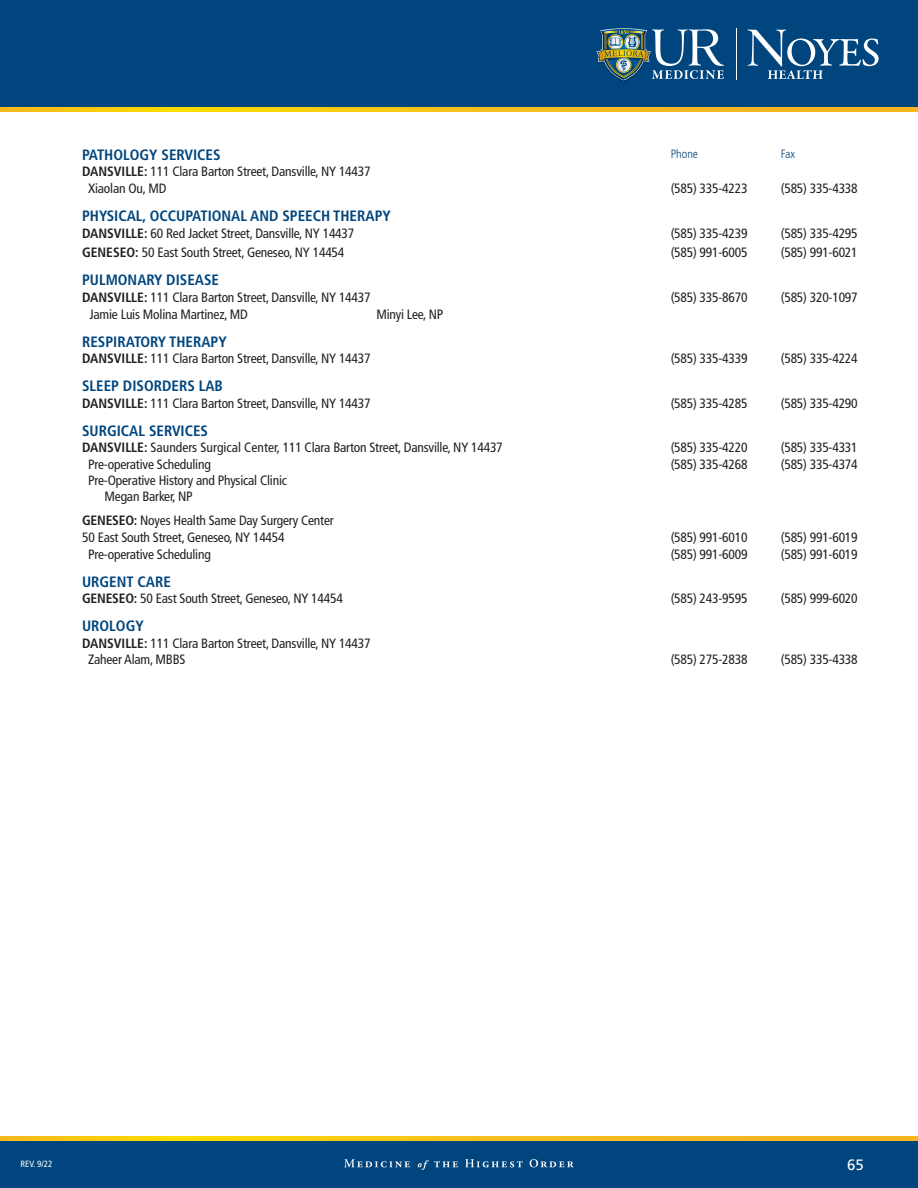
<style>
.page{position:relative;width:918px;height:1188px;background:#fff}
.page>*{position:absolute;margin:0;border:0;box-sizing:border-box;transform-origin:0 0}
.CAP_HEAD_NO_UNDERLINE{font:700 condensed 15px "Frutiger LT Pro";color:#00467e}
.t1{font:15px "Frutiger LT Std";color:#fff}
.BODY_COPY_9_10_75_NO_RULE{font:condensed 13.5px "Frutiger LT Pro";letter-spacing:-.015em;color:#231f20}
.COL_HEAD{font:300 condensed 12px "Frutiger LT Pro";color:#00457d}
.t2{font:condensed 9px "Frutiger LT Pro";color:#fff}
.s1{font-weight:700}
</style>
<div class="page">
<div style="left:0;top:0;width:918px;height:108px;background:#00457d"></div>
<div style="left:0;top:1140px;width:918px;height:48px;background:#00457d"></div>
<svg style="left:0;top:1136px;width:918px;height:4px;background:#fac216"></svg>
<svg style="left:0;top:107px;width:918px;height:5px;background:#fac216"></svg>
<svg style="left:344px;top:1159px;width:66px;height:8px"></svg>
<svg style="left:418px;top:1160px;width:40px;height:10px"></svg>
<svg style="left:465px;top:1159px;width:58px;height:8px"></svg>
<svg style="left:530px;top:1159px;width:44px;height:8px"></svg>
<hr style="left:736px;top:29px;width:1px;height:51px;background:#fff">
<img style="left:596px;top:51px;width:32px;height:31px">
<img style="left:597px;top:28px;width:127px;height:52px">
<svg style="left:748px;top:30px;width:131px;height:49px"></svg>
<p class="CAP_HEAD_NO_UNDERLINE" style="left:82px;top:146px;width:140px">PATHOLOGY SERVICES</p>
<p class="COL_HEAD" style="left:671px;top:146px;width:29px">Phone</p>
<p class="COL_HEAD" style="left:781px;top:146px;width:16px">Fax</p>
<p class="BODY_COPY_9_10_75_NO_RULE" style="left:82px;top:164px;width:290px"><span class="s1">DANSVILLE:</span> 111 Clara Barton Street, Dansville, NY 14437</p>
<p class="BODY_COPY_9_10_75_NO_RULE" style="left:88px;top:180px;width:80px">Xiaolan Ou, MD</p>
<p class="BODY_COPY_9_10_75_NO_RULE" style="left:671px;top:180px;width:78px">(585) 335-4223</p>
<p class="BODY_COPY_9_10_75_NO_RULE" style="left:781px;top:180px;width:78px">(585) 335-4338</p>
<p class="CAP_HEAD_NO_UNDERLINE" style="left:82px;top:207px;width:310px">PHYSICAL, OCCUPATIONAL AND SPEECH THERAPY</p>
<p class="BODY_COPY_9_10_75_NO_RULE" style="left:82px;top:225px;width:274px"><span class="s1">DANSVILLE:</span> 60 Red Jacket Street, Dansville, NY 14437</p>
<p class="BODY_COPY_9_10_75_NO_RULE" style="left:671px;top:225px;width:78px">(585) 335-4239</p>
<p class="BODY_COPY_9_10_75_NO_RULE" style="left:781px;top:225px;width:78px">(585) 335-4295</p>
<p class="BODY_COPY_9_10_75_NO_RULE" style="left:82px;top:245px;width:264px"><span class="s1">GENESEO:</span> 50 East South Street, Geneseo, NY 14454</p>
<p class="BODY_COPY_9_10_75_NO_RULE" style="left:671px;top:245px;width:78px">(585) 991-6005</p>
<p class="BODY_COPY_9_10_75_NO_RULE" style="left:781px;top:245px;width:78px">(585) 991-6021</p>
<p class="CAP_HEAD_NO_UNDERLINE" style="left:82px;top:271px;width:138px">PULMONARY DISEASE</p>
<p class="BODY_COPY_9_10_75_NO_RULE" style="left:82px;top:289px;width:290px"><span class="s1">DANSVILLE:</span> 111 Clara Barton Street, Dansville, NY 14437</p>
<p class="BODY_COPY_9_10_75_NO_RULE" style="left:671px;top:289px;width:78px">(585) 335-8670</p>
<p class="BODY_COPY_9_10_75_NO_RULE" style="left:781px;top:289px;width:78px">(585) 320-1097</p>
<p class="BODY_COPY_9_10_75_NO_RULE" style="left:90px;top:306px;width:160px">Jamie Luis Molina Martinez, MD</p>
<p class="BODY_COPY_9_10_75_NO_RULE" style="left:376px;top:306px;width:69px">Minyi Lee, NP</p>
<p class="CAP_HEAD_NO_UNDERLINE" style="left:82px;top:332px;width:146px">RESPIRATORY THERAPY</p>
<p class="BODY_COPY_9_10_75_NO_RULE" style="left:82px;top:351px;width:290px"><span class="s1">DANSVILLE:</span> 111 Clara Barton Street, Dansville, NY 14437</p>
<p class="BODY_COPY_9_10_75_NO_RULE" style="left:671px;top:351px;width:78px">(585) 335-4339</p>
<p class="BODY_COPY_9_10_75_NO_RULE" style="left:781px;top:351px;width:78px">(585) 335-4224</p>
<p class="CAP_HEAD_NO_UNDERLINE" style="left:82px;top:377px;width:142px">SLEEP DISORDERS LAB</p>
<p class="BODY_COPY_9_10_75_NO_RULE" style="left:82px;top:395px;width:290px"><span class="s1">DANSVILLE:</span> 111 Clara Barton Street, Dansville, NY 14437</p>
<p class="BODY_COPY_9_10_75_NO_RULE" style="left:671px;top:395px;width:78px">(585) 335-4285</p>
<p class="BODY_COPY_9_10_75_NO_RULE" style="left:781px;top:395px;width:78px">(585) 335-4290</p>
<p class="CAP_HEAD_NO_UNDERLINE" style="left:82px;top:422px;width:128px">SURGICAL SERVICES</p>
<p class="BODY_COPY_9_10_75_NO_RULE" style="left:82px;top:440px;width:422px"><span class="s1">DANSVILLE:</span> Saunders Surgical Center, 111 Clara Barton Street, Dansville, NY 14437</p>
<p class="BODY_COPY_9_10_75_NO_RULE" style="left:671px;top:440px;width:78px">(585) 335-4220</p>
<p class="BODY_COPY_9_10_75_NO_RULE" style="left:781px;top:440px;width:78px">(585) 335-4331</p>
<p class="BODY_COPY_9_10_75_NO_RULE" style="left:88px;top:456px;width:124px">Pre-operative Scheduling</p>
<p class="BODY_COPY_9_10_75_NO_RULE" style="left:88px;top:473px;width:201px">Pre-Operative History and Physical Clinic</p>
<p class="BODY_COPY_9_10_75_NO_RULE" style="left:105px;top:489px;width:90px">Megan Barker, NP</p>
<p class="BODY_COPY_9_10_75_NO_RULE" style="left:671px;top:456px;width:78px">(585) 335-4268</p>
<p class="BODY_COPY_9_10_75_NO_RULE" style="left:781px;top:456px;width:78px">(585) 335-4374</p>
<p class="BODY_COPY_9_10_75_NO_RULE" style="left:82px;top:513px;width:253px"><span class="s1">GENESEO:</span> Noyes Health Same Day Surgery Center</p>
<p class="BODY_COPY_9_10_75_NO_RULE" style="left:82px;top:529px;width:204px">50 East South Street, Geneseo, NY 14454</p>
<p class="BODY_COPY_9_10_75_NO_RULE" style="left:671px;top:529px;width:78px">(585) 991-6010</p>
<p class="BODY_COPY_9_10_75_NO_RULE" style="left:781px;top:529px;width:78px">(585) 991-6019</p>
<p class="BODY_COPY_9_10_75_NO_RULE" style="left:88px;top:546px;width:124px">Pre-operative Scheduling</p>
<p class="BODY_COPY_9_10_75_NO_RULE" style="left:671px;top:546px;width:78px">(585) 991-6009</p>
<p class="BODY_COPY_9_10_75_NO_RULE" style="left:781px;top:546px;width:78px">(585) 991-6019</p>
<p class="CAP_HEAD_NO_UNDERLINE" style="left:82px;top:573px;width:90px">URGENT CARE</p>
<p class="BODY_COPY_9_10_75_NO_RULE" style="left:82px;top:591px;width:262px"><span class="s1">GENESEO:</span> 50 East South Street, Geneseo, NY 14454</p>
<p class="BODY_COPY_9_10_75_NO_RULE" style="left:671px;top:591px;width:78px">(585) 243-9595</p>
<p class="BODY_COPY_9_10_75_NO_RULE" style="left:781px;top:591px;width:78px">(585) 999-6020</p>
<p class="CAP_HEAD_NO_UNDERLINE" style="left:82px;top:617px;width:63px">UROLOGY</p>
<p class="BODY_COPY_9_10_75_NO_RULE" style="left:82px;top:635px;width:290px"><span class="s1">DANSVILLE:</span> 111 Clara Barton Street, Dansville, NY 14437</p>
<p class="BODY_COPY_9_10_75_NO_RULE" style="left:88px;top:652px;width:99px">Zaheer Alam, MBBS</p>
<p class="BODY_COPY_9_10_75_NO_RULE" style="left:671px;top:652px;width:78px">(585) 275-2838</p>
<p class="BODY_COPY_9_10_75_NO_RULE" style="left:781px;top:652px;width:78px">(585) 335-4338</p>
<p class="t2" style="left:21px;top:1158px;width:33px">REV. 9/22</p>
<p class="t1" style="left:847px;top:1156px;width:18px">65</p>
</div>
